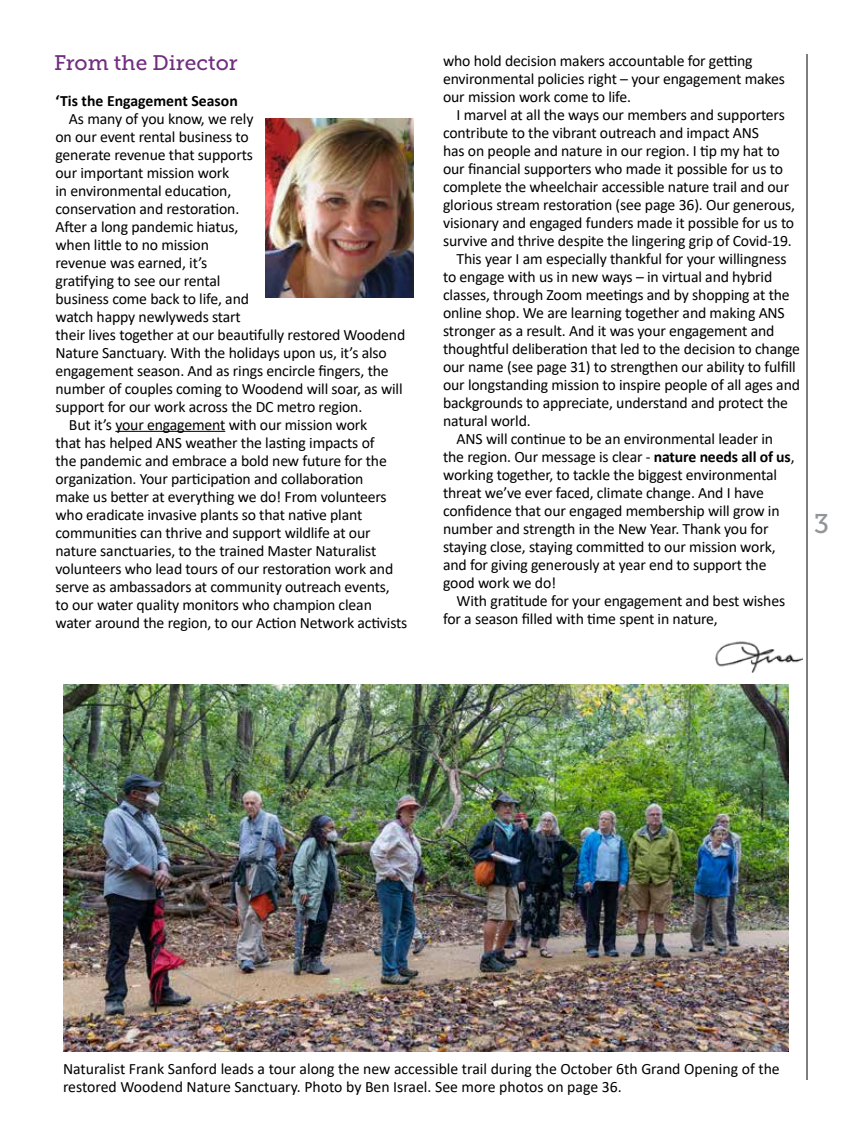
<style>
.page{position:relative;width:864px;height:1134px;background:#fff}
.page>*{position:absolute;margin:0;border:0;box-sizing:border-box;transform-origin:0 0}
.t1{font:27px "Museo Slab 500";color:#939598}
.t2{font:21px "Museo Slab 500";color:#712d81}
.t3{font:15.75px/18px "Calibri";letter-spacing:-.01em;color:#000}
.t4{font:700 15.75px "Calibri";color:#000}
.s1{font-weight:700}
</style>
<div class="page">
<hr style="left:807px;top:54px;width:1px;height:1026px;background:#000">
<img style="left:715px;top:641px;width:87px;height:32px">
<img style="left:265px;top:119px;width:149px;height:179px">
<hr style="left:115px;top:431px;width:110px;height:1px;background:#000">
<img style="left:64px;top:685px;width:724px;height:367px">
<h2 class="t2" style="left:54px;top:51px;width:185px">From the Director</h2>
<p class="t4" style="left:56px;top:89px;width:184px">‘Tis the Engagement Season</p>
<p class="t3" style="left:69px;top:109px;width:186px">As many of you know, we rely</p>
<p class="t3" style="left:56px;top:127px;width:195px">on our event rental business to</p>
<p class="t3" style="left:56px;top:145px;width:199px">generate revenue that supports</p>
<p class="t3" style="left:56px;top:163px;width:175px">our important mission work</p>
<p class="t3" style="left:56px;top:181px;width:177px">in environmental education,</p>
<p class="t3" style="left:56px;top:199px;width:185px">conservation and restoration.</p>
<p class="t3" style="left:56px;top:217px;width:185px">After a long pandemic hiatus,</p>
<p class="t3" style="left:56px;top:235px;width:155px">when little to no mission</p>
<p class="t3" style="left:56px;top:253px;width:153px">revenue was earned, it’s</p>
<p class="t3" style="left:56px;top:271px;width:167px">gratifying to see our rental</p>
<p class="t3" style="left:56px;top:289px;width:195px">business come back to life, and</p>
<p class="t3" style="left:56px;top:307px;width:187px">watch happy newlyweds start</p>
<p class="t3" style="left:56px;top:325px;width:351px">their lives together at our beautifully restored Woodend</p>
<p class="t3" style="left:56px;top:343px;width:333px">Nature Sanctuary. With the holidays upon us, it’s also</p>
<p class="t3" style="left:56px;top:361px;width:335px">engagement season. And as rings encircle fingers, the</p>
<p class="t3" style="left:56px;top:379px;width:349px">number of couples coming to Woodend will soar, as will</p>
<p class="t3" style="left:56px;top:397px;width:308px">support for our work across the DC metro region.</p>
<p class="t3" style="left:69px;top:415px;width:300px">But it’s your engagement with our mission work</p>
<p class="t3" style="left:56px;top:433px;width:321px">that has helped ANS weather the lasting impacts of</p>
<p class="t3" style="left:56px;top:451px;width:333px">the pandemic and embrace a bold new future for the</p>
<p class="t3" style="left:56px;top:469px;width:310px">organization. Your participation and collaboration</p>
<p class="t3" style="left:56px;top:487px;width:333px">make us better at everything we do! From volunteers</p>
<p class="t3" style="left:56px;top:505px;width:308px">who eradicate invasive plants so that native plant</p>
<p class="t3" style="left:56px;top:523px;width:317px">communities can thrive and support wildlife at our</p>
<p class="t3" style="left:56px;top:541px;width:322px">nature sanctuaries, to the trained Master Naturalist</p>
<p class="t3" style="left:56px;top:559px;width:339px">volunteers who lead tours of our restoration work and</p>
<p class="t3" style="left:56px;top:577px;width:336px">serve as ambassadors at community outreach events,</p>
<p class="t3" style="left:56px;top:595px;width:318px">to our water quality monitors who champion clean</p>
<p class="t3" style="left:56px;top:613px;width:353px">water around the region, to our Action Network activists</p>
<p class="t3" style="left:443px;top:51px;width:343px">who hold decision makers accountable for getting environmental policies right – your engagement makes our mission work come to life.</p>
<p class="t3" style="left:457px;top:105px;width:330px">I marvel at all the ways our members and supporters</p>
<p class="t3" style="left:443px;top:123px;width:318px">contribute to the vibrant outreach and impact ANS</p>
<p class="t3" style="left:443px;top:141px;width:338px">has on people and nature in our region. I tip my hat to</p>
<p class="t3" style="left:443px;top:159px;width:341px">our financial supporters who made it possible for us to</p>
<p class="t3" style="left:443px;top:177px;width:348px">complete the wheelchair accessible nature trail and our</p>
<p class="t3" style="left:443px;top:195px;width:354px">glorious stream restoration (see page 36). Our generous,</p>
<p class="t3" style="left:443px;top:213px;width:353px">visionary and engaged funders made it possible for us to</p>
<p class="t3" style="left:443px;top:231px;width:350px">survive and thrive despite the lingering grip of Covid-19.</p>
<p class="t3" style="left:457px;top:249px;width:332px">This year I am especially thankful for your willingness</p>
<p class="t3" style="left:443px;top:267px;width:331px">to engage with us in new ways – in virtual and hybrid</p>
<p class="t3" style="left:443px;top:285px;width:348px">classes, through Zoom meetings and by shopping at the</p>
<p class="t3" style="left:443px;top:303px;width:343px">online shop. We are learning together and making ANS</p>
<p class="t3" style="left:443px;top:321px;width:333px">stronger as a result. And it was your engagement and</p>
<p class="t3" style="left:443px;top:339px;width:359px">thoughtful deliberation that led to the decision to change</p>
<p class="t3" style="left:443px;top:357px;width:354px">our name (see page 31) to strengthen our ability to fulfill</p>
<p class="t3" style="left:443px;top:375px;width:359px">our longstanding mission to inspire people of all ages and</p>
<p class="t3" style="left:443px;top:393px;width:347px">backgrounds to appreciate, understand and protect the</p>
<p class="t3" style="left:443px;top:411px;width:89px">natural world.</p>
<p class="t3" style="left:457px;top:429px;width:318px">ANS will continue to be an environmental leader in</p>
<p class="t3" style="left:443px;top:447px;width:353px">the region. Our message is clear - <span class="s1">nature needs all of us</span>,</p>
<p class="t3" style="left:443px;top:465px;width:336px">working together, to tackle the biggest environmental</p>
<p class="t3" style="left:443px;top:483px;width:322px">threat we’ve ever faced, climate change. And I have</p>
<p class="t3" style="left:443px;top:501px;width:338px">confidence that our engaged membership will grow in</p>
<p class="t3" style="left:443px;top:519px;width:327px">number and strength in the New Year. Thank you for</p>
<p class="t3" style="left:443px;top:537px;width:334px">staying close, staying committed to our mission work,</p>
<p class="t3" style="left:443px;top:555px;width:325px">and for giving generously at year end to support the</p>
<p class="t3" style="left:443px;top:573px;width:115px">good work we do!</p>
<p class="t3" style="left:457px;top:591px;width:330px">With gratitude for your engagement and best wishes</p>
<p class="t3" style="left:443px;top:609px;width:276px">for a season filled with time spent in nature,</p>
<h1 class="t1" style="left:814px;top:509px;width:17px">3</h1>
<p class="t3" style="left:63px;top:1060px;width:718px">Naturalist Frank Sanford leads a tour along the new accessible trail during the October 6th Grand Opening of the restored Woodend Nature Sanctuary. Photo by Ben Israel. See more photos on page 36.</p>
</div>
